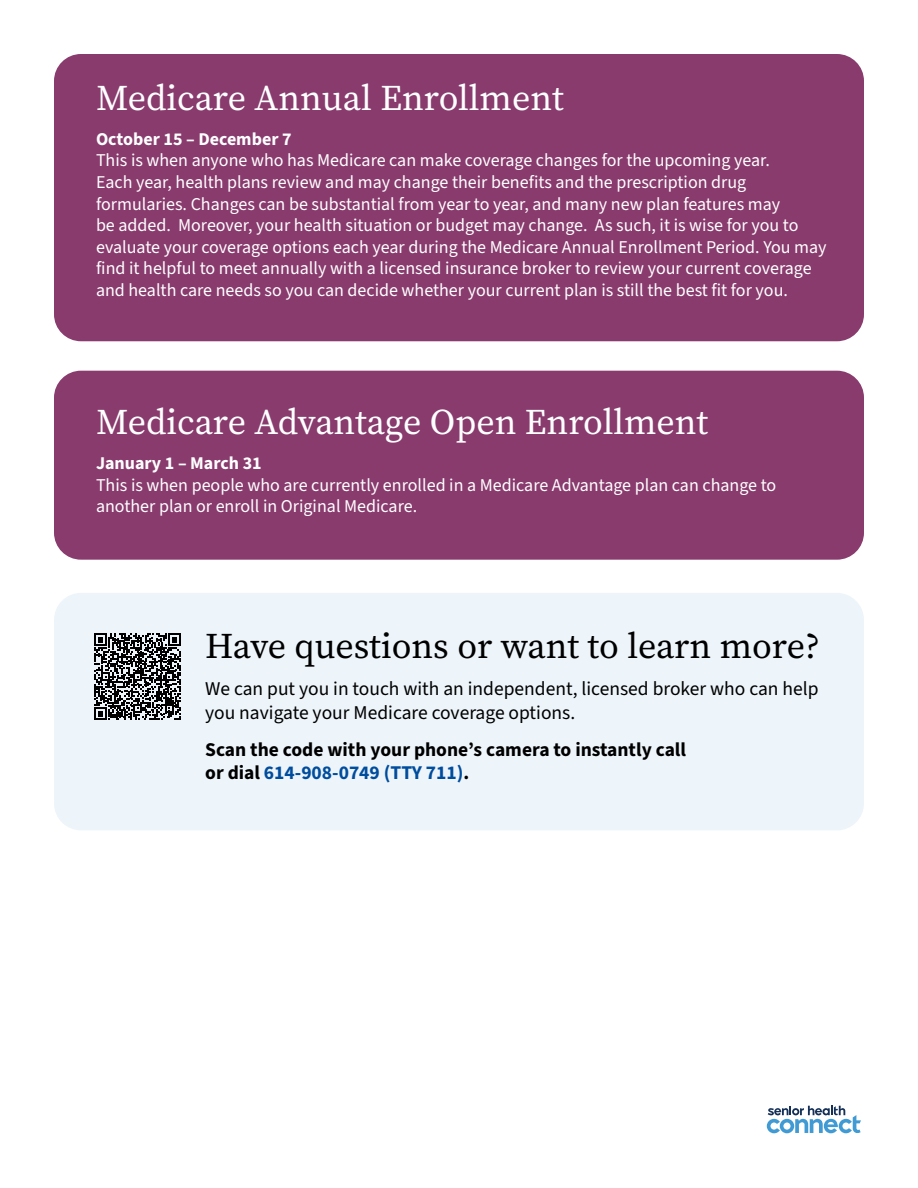
<style>
.page{position:relative;width:918px;height:1188px;background:#fff}
.page>*{position:absolute;margin:0;border:0;box-sizing:border-box;transform-origin:0 0}
.t1{font:36px "Source Serif 4";color:#fff}
.t2{font:36px "Source Serif 4";color:#000}
.t3{font:19.5px/23.4px "Source Sans 3";color:#000}
.t4{font:700 19.5px/23.4px "Source Sans 3";color:#000}
.t5{font:18px/21.6px "Source Sans 3";color:#fff}
.t6{font:700 18px "Source Sans 3";color:#fff}
.s1{color:#004c9d}
</style>
<div class="page">
<div style="left:54px;top:371px;width:810px;height:189px;background:#893b6e;border-radius:27px"></div>
<div style="left:54px;top:54px;width:810px;height:287px;background:#893b6e;border-radius:27px"></div>
<div style="left:54px;top:593px;width:810px;height:237px;background:#edf5fb;border-radius:27px"></div>
<svg style="left:95px;top:633px;width:86px;height:87px"></svg>
<svg style="left:767px;top:1106px;width:94px;height:27px"></svg>
<h1 class="t1" style="left:96px;top:74px;width:469px">Medicare Annual Enrollment</h1>
<p class="t6" style="left:96px;top:127px;width:197px">October 15 – December 7</p>
<p class="t5" style="left:96px;top:150px;width:732px">This is when anyone who has Medicare can make coverage changes for the upcoming year.<br>Each year, health plans review and may change their benefits and the prescription drug formularies. Changes can be substantial from year to year, and many new plan features may<br>be added. Moreover, your health situation or budget may change. As such, it is wise for you to evaluate your coverage options each year during the Medicare Annual Enrollment Period. You may find it helpful to meet annually with a licensed insurance broker to review your current coverage and health care needs so you can decide whether your current plan is still the best fit for you.</p>
<h1 class="t1" style="left:96px;top:398px;width:614px">Medicare Advantage Open Enrollment</h1>
<p class="t6" style="left:96px;top:451px;width:167px">January 1 – March 31</p>
<p class="t5" style="left:96px;top:474px;width:682px">This is when people who are currently enrolled in a Medicare Advantage plan can change to another plan or enroll in Original Medicare.</p>
<h1 class="t2" style="left:205px;top:622px;width:616px">Have questions or want to learn more?</h1>
<p class="t3" style="left:205px;top:677px;width:615px">We can put you in touch with an independent, licensed broker who can help you navigate your Medicare coverage options.</p>
<p class="t4" style="left:205px;top:737px;width:482px">Scan the code with your phone’s camera to instantly call or dial <span class="s1">614-908-0749 (TTY 711)</span>.</p>
</div>
